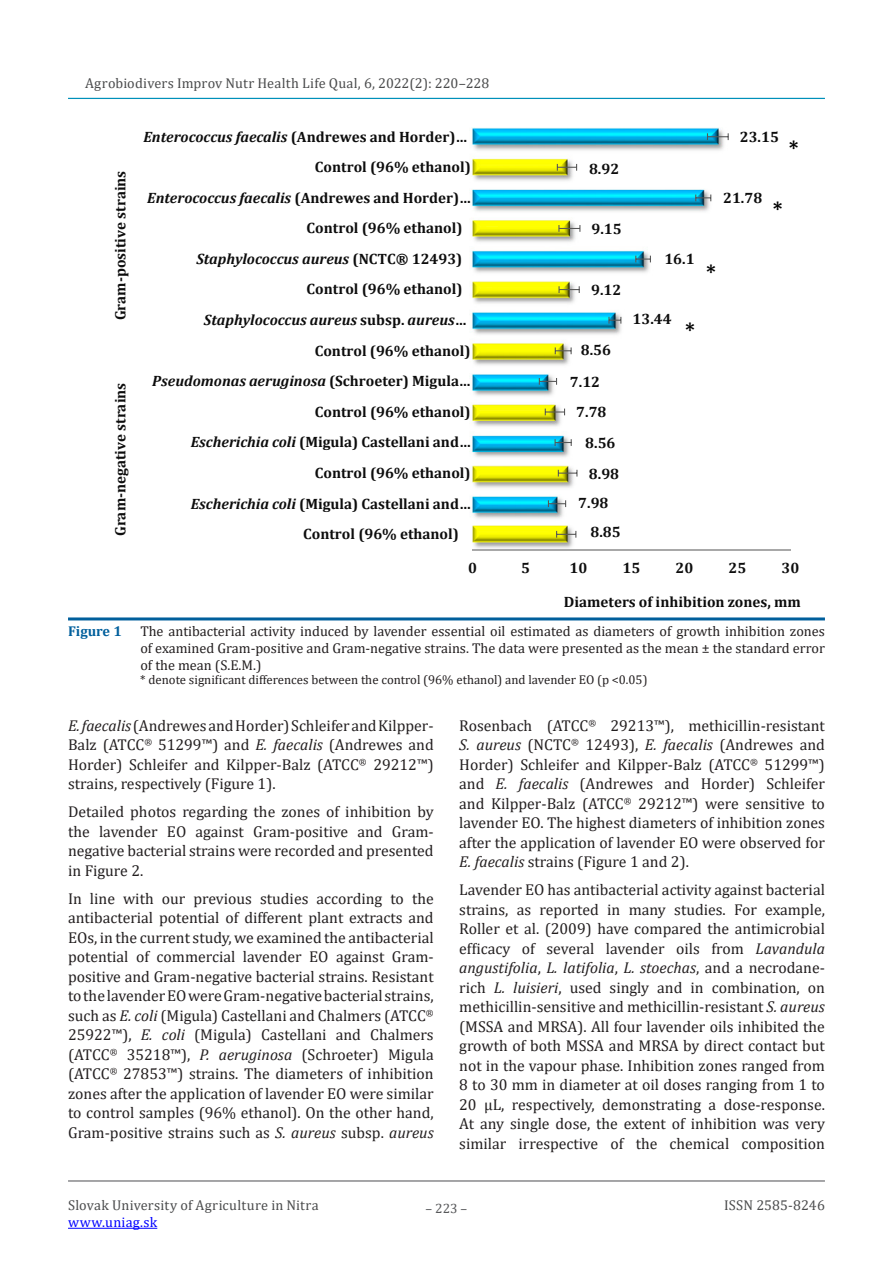
<style>
.page{position:relative;width:893px;height:1263px;background:#fff}
.page>*{position:absolute;margin:0;border:0;box-sizing:border-box;transform-origin:0 0}
.t1{font:24px "Calibri";color:#000}
.t2{font:15.75px/19.5px "Cambria";color:#231f20;text-align:justify}
.t3{font:700 15px/30.6px "Cambria";color:#0d0d0d;text-align:right}
.t4{font:italic 700 15px "Cambria";color:#0d0d0d}
.t5{font:14.25px/17.1px "Cambria";color:#231f20;text-align:justify}
.t6{font:14.25px "Cambria";letter-spacing:.01em;color:#4b4c4d}
.t7{font:14.25px "Cambria";letter-spacing:.02em;color:#00f}
.t8{font:700 14.25px "Cambria";color:#005f9c}
.t9{font:13.5px "Cambria";color:#57585a}
.t10{font:12.75px "Cambria";color:#231f20}
.s1{font-style:italic}
.s2{font-style:normal}
.s3{font-style:inherit}
</style>
<div class="page">
<hr style="left:68px;top:98px;width:757px;height:1px;background:#0090ba">
<hr style="left:68px;top:1228px;width:89px;height:1px;background:#00f">
<hr style="left:68px;top:1180px;width:757px;height:1px;background:#6c6d70">
<img style="left:472px;top:525px;width:104px;height:26px">
<img style="left:469px;top:128px;width:255px;height:391px">
<svg style="left:556px;top:531px;width:20px;height:7px"></svg>
<svg style="left:548px;top:500px;width:18px;height:7px"></svg>
<svg style="left:558px;top:470px;width:19px;height:6px"></svg>
<svg style="left:555px;top:439px;width:17px;height:7px"></svg>
<svg style="left:545px;top:409px;width:20px;height:6px"></svg>
<svg style="left:539px;top:378px;width:18px;height:7px"></svg>
<svg style="left:555px;top:347px;width:17px;height:7px"></svg>
<svg style="left:608px;top:317px;width:13px;height:7px"></svg>
<svg style="left:558px;top:286px;width:22px;height:7px"></svg>
<svg style="left:635px;top:256px;width:16px;height:6px"></svg>
<svg style="left:558px;top:225px;width:22px;height:7px"></svg>
<svg style="left:695px;top:195px;width:16px;height:6px"></svg>
<svg style="left:557px;top:164px;width:20px;height:7px"></svg>
<svg style="left:707px;top:133px;width:22px;height:7px"></svg>
<hr style="left:472px;top:549px;width:318px;height:1px;background:#a8a8a8">
<hr style="left:68px;top:617px;width:757px;height:3px;background:#005f9c">
<p class="t6" style="left:85px;top:74px;width:406px">Agrobiodivers Improv Nutr Health Life Qual, 6, 2022(2): 220–228</p>
<p class="t3" style="left:105px;top:320px;width:151px;rotate:-90deg">Gram‐positive strains</p>
<p class="t3" style="left:105px;top:536px;width:155px;rotate:-90deg">Gram‐negative strains</p>
<p class="t3" style="left:143px;top:121px;width:329px"><span class="s1">Enterococcus faecalis</span> (Andrewes and Horder)…<br>Control (96% ethanol)<br><span class="s1">Enterococcus faecalis</span> (Andrewes and Horder)…</p>
<p class="t3" style="left:196px;top:212px;width:268px">Control (96% ethanol)<br><span class="s1">Staphylococcus aureus</span> (NCTC® 12493)<br>Control (96% ethanol)</p>
<p class="t4" style="left:204px;top:309px;width:264px">Staphylococcus aureus <span class="s2">subsp.</span> aureus<span class="s2">…</span></p>
<p class="t3" style="left:152px;top:335px;width:320px">Control (96% ethanol)<br><span class="s1">Pseudomonas aeruginosa</span> (Schroeter) Migula…</p>
<p class="t3" style="left:191px;top:396px;width:281px">Control (96% ethanol)<br><span class="s1">Escherichia coli</span> (Migula) Castellani and… Control (96% ethanol)<br><span class="s1">Escherichia coli</span> (Migula) Castellani and…</p>
<p class="t3" style="left:303px;top:518px;width:157px">Control (96% ethanol)</p>
<p class="t3" style="left:589px;top:153px;width:32px">8<span class="s3">.</span>92</p>
<p class="t3" style="left:591px;top:213px;width:32px">9<span class="s3">.</span>15</p>
<p class="t3" style="left:591px;top:274px;width:32px">9<span class="s3">.</span>12</p>
<p class="t3" style="left:581px;top:334px;width:32px">8<span class="s3">.</span>56</p>
<p class="t3" style="left:570px;top:366px;width:32px">7<span class="s3">.</span>12</p>
<p class="t3" style="left:576px;top:396px;width:32px">7<span class="s3">.</span>78</p>
<p class="t3" style="left:585px;top:427px;width:32px">8<span class="s3">.</span>56</p>
<p class="t3" style="left:589px;top:458px;width:32px">8<span class="s3">.</span>98</p>
<p class="t3" style="left:578px;top:487px;width:32px">7<span class="s3">.</span>98</p>
<p class="t3" style="left:590px;top:516px;width:32px">8<span class="s3">.</span>85</p>
<p class="t3" style="left:740px;top:121px;width:41px">23<span class="s3">.</span>15</p>
<h1 class="t1" style="left:788px;top:132px;width:13px">*</h1>
<p class="t3" style="left:723px;top:182px;width:41px">21<span class="s3">.</span>78</p>
<h1 class="t1" style="left:772px;top:194px;width:13px">*</h1>
<p class="t3" style="left:664px;top:244px;width:32px">16<span class="s3">.</span>1</p>
<h1 class="t1" style="left:705px;top:256px;width:13px">*</h1>
<p class="t3" style="left:632px;top:303px;width:41px">13<span class="s3">.</span>44</p>
<h1 class="t1" style="left:684px;top:314px;width:13px">*</h1>
<p class="t3" style="left:468px;top:552px;width:10px">0</p>
<p class="t3" style="left:521px;top:552px;width:10px">5</p>
<p class="t3" style="left:570px;top:552px;width:19px">10</p>
<p class="t3" style="left:623px;top:552px;width:19px">15</p>
<p class="t3" style="left:675px;top:552px;width:19px">20</p>
<p class="t3" style="left:728px;top:552px;width:19px">25</p>
<p class="t3" style="left:781px;top:552px;width:19px">30</p>
<p class="t3" style="left:564px;top:586px;width:239px">Diameters of inhibition zones, mm</p>
<p class="t8" style="left:68px;top:621px;width:55px">Figure 1</p>
<p class="t5" style="left:140px;top:622px;width:686px">The antibacterial activity induced by lavender essential oil estimated as diameters of growth inhibition zones of examined Gram-positive and Gram-negative strains. The data were presented as the mean ± the standard error of the mean (S.E.M.)</p>
<p class="t10" style="left:140px;top:672px;width:509px">* denote significant differences between the control (96% ethanol) and lavender EO (p &lt;0.05)</p>
<p class="t2" style="left:68px;top:716px;width:367px"><span class="s1">E.faecalis</span>(Andrewes and Horder) Schleifer and Kilpper-Balz (ATCC<sup>®</sup> 51299™) and <span class="s1">E. faecalis</span> (Andrewes and Horder) Schleifer and Kilpper-Balz (ATCC<sup>®</sup> 29212™) strains, respectively (Figure 1).</p>
<p class="t2" style="left:68px;top:802px;width:367px">Detailed photos regarding the zones of inhibition by the lavender EO against Gram-positive and Gram&shy;negative bacterial strains were recorded and presented in Figure 2.</p>
<p class="t2" style="left:68px;top:889px;width:367px">In line with our previous studies according to the antibacterial potential of different plant extracts and EOs, in the current study, we examined the antibacterial potential of commercial lavender EO against Gram&shy;positive and Gram-negative bacterial strains. Resistant to the lavender EO were Gram-negative bacterial strains, such as <span class="s1">E. coli</span> (Migula) Castellani and Chalmers (ATCC<sup>® </sup>25922™), <span class="s1">E. coli</span> (Migula) Castellani and Chalmers (ATCC<sup>®</sup> 35218™), <span class="s1">P. aeruginosa</span> (Schroeter) Migula (ATCC<sup>®</sup> 27853™) strains. The diameters of inhibition zones after the application of lavender EO were similar to control samples (96% ethanol). On the other hand, Gram-positive strains such as <span class="s1">S. aureus</span> subsp. <span class="s1">aureus</span></p>
<p class="t2" style="left:459px;top:716px;width:367px">Rosenbach (ATCC<sup>®</sup> 29213™), methicillin-resistant <span class="s1">S. aureus</span> (NCTC<sup>®</sup> 12493), <span class="s1">E. faecalis</span> (Andrewes and Horder) Schleifer and Kilpper-Balz (ATCC<sup>®</sup> 51299™) and <span class="s1">E. faecalis</span> (Andrewes and Horder) Schleifer and Kilpper-Balz (ATCC<sup>®</sup> 29212™) were sensitive to lavender EO. The highest diameters of inhibition zones after the application of lavender EO were observed for <span class="s1">E. faecalis</span> strains (Figure 1 and 2).</p>
<p class="t2" style="left:459px;top:880px;width:367px">Lavender EO has antibacterial activity against bacterial strains, as reported in many studies. For example, Roller et al. (2009) have compared the antimicrobial efficacy of several lavender oils from <span class="s1">Lavandula angustifolia</span>, <span class="s1">L. latifolia</span>, <span class="s1">L. stoechas</span>, and a necrodane&shy;rich <span class="s1">L. luisieri</span>, used singly and in combination, on methicillin-sensitive and methicillin-resistant <span class="s1">S. aureus </span>(MSSA and MRSA). All four lavender oils inhibited the growth of both MSSA and MRSA by direct contact but not in the vapour phase. Inhibition zones ranged from 8 to 30 mm in diameter at oil doses ranging from 1 to 20 μL, respectively, demonstrating a dose-response.<br>At any single dose, the extent of inhibition was very similar irrespective of the chemical composition</p>
<p class="t6" style="left:68px;top:1197px;width:252px">Slovak University of Agriculture in Nitra</p>
<p class="t7" style="left:68px;top:1214px;width:91px">www.uniag.sk</p>
<p class="t9" style="left:426px;top:1200px;width:43px">– 223 –</p>
<p class="t6" style="left:724px;top:1197px;width:102px">ISSN 2585-8246</p>
</div>
